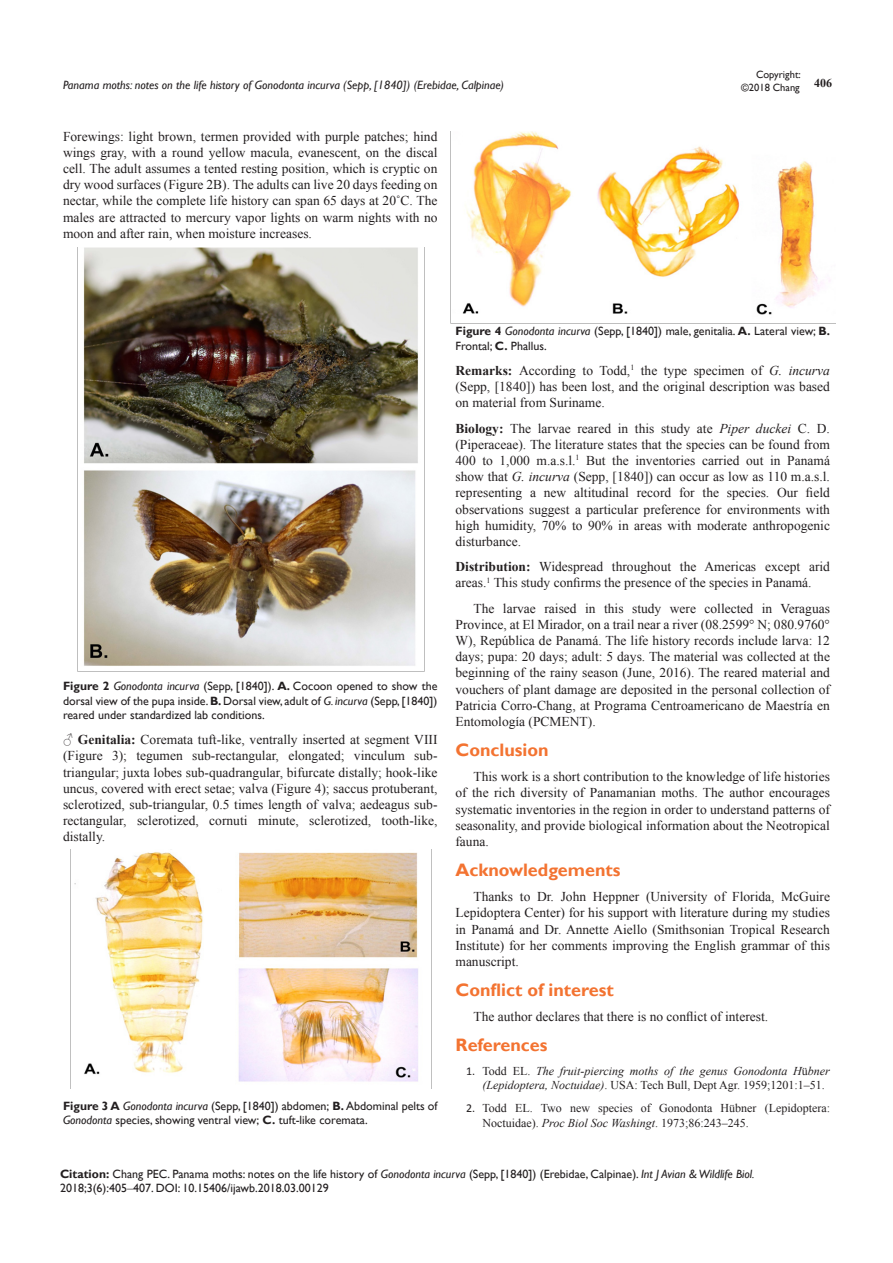
<style>
.page{position:relative;width:893px;height:1263px;background:#fff}
.page>*{position:absolute;margin:0;border:0;box-sizing:border-box;transform-origin:0 0}
.t1{font:700 18px "Gill Sans";color:#f37331}
.t2{font:13.5px/16.2px "Times New Roman";color:#231f20;text-align:justify}
.Citation{font:12px/14.4px "Gill Sans";color:#231f20}
.t3{font:italic 12px/14.4px "Times New Roman";color:#231f20}
.t4{font:12px/14.4px "Times New Roman";color:#231f20}
.t5{font:italic 12px "Gill Sans";color:#231f20}
.t6{font:700 12px "Times New Roman";color:#231f20}
.t7{font:10.5px/12.6px "Gill Sans";color:#231f20;text-align:right}
.s1{font-weight:700}
.s2{font-style:italic}
.s3{font-family:"Calibri";font-style:normal}
.s4{font-style:normal}
.s5{font-family:"Calibri"}
.s6{font-family:"Times New Roman"}
</style>
<div class="page">
<img style="left:77px;top:248px;width:341px;height:423px">
<img style="left:70px;top:850px;width:348px;height:239px">
<img style="left:450px;top:132px;width:380px;height:191px">
<p class="t7" style="left:741px;top:69px;width:61px">Copyright: ©2018 Chang</p>
<p class="t5" style="left:63px;top:78px;width:443px">Panama moths: notes on the life history of Gonodonta incurva (Sepp, [1840]) (Erebidae, Calpinae)</p>
<p class="t6" style="left:814px;top:75px;width:19px">406</p>
<p class="t2" style="left:63px;top:128px;width:376px">Forewings: light brown, termen provided with purple patches; hind wings gray, with a round yellow macula, evanescent, on the discal cell. The adult assumes a tented resting position, which is cryptic on dry wood surfaces (Figure 2B). The adults can live 20 days feeding on nectar, while the complete life history can span 65 days at 20˚C. The males are attracted to mercury vapor lights on warm nights with no moon and after rain, when moisture increases.</p>
<p class="Citation" style="left:63px;top:679px;width:376px;text-align:justify"><span class="s1">Figure 2</span> <span class="s2">Gonodonta incurva</span> (Sepp, [1840]). <span class="s1">A.</span> Cocoon opened to show the dorsal view of the pupa inside. <span class="s1">B.</span> Dorsal view, adult of <span class="s2">G. incurva</span> (Sepp, [1840]) reared under standardized lab conditions.</p>
<p class="t2" style="left:63px;top:731px;width:376px"><span class="s1">♂ Genitalia:</span> Coremata tuft-like, ventrally inserted at segment VIII (Figure 3); tegumen sub-rectangular, elongated; vinculum sub&shy;triangular; juxta lobes sub-quadrangular, bifurcate distally; hook-like uncus, covered with erect setae; valva (Figure 4); saccus protuberant, sclerotized, sub-triangular, 0.5 times length of valva; aedeagus sub&shy;rectangular, sclerotized, cornuti minute, sclerotized, tooth-like, distally.</p>
<p class="Citation" style="left:63px;top:1099px;width:376px"><span class="s1">Figure 3 A</span> <span class="s2">Gonodonta incurva</span> (Sepp, [1840]) abdomen; <span class="s1">B.</span> Abdominal pelts of<br><span class="s2">Gonodonta</span> species, showing ventral view; <span class="s1">C.</span> tuft-like coremata.</p>
<p class="Citation" style="left:455px;top:324px;width:376px"><span class="s1">Figure 4</span> <span class="s2">Gonodonta incurva</span> (Sepp, [1840]) male, genitalia. <span class="s1">A.</span> Lateral view; <span class="s1">B.<br></span>Frontal; <span class="s1">C.</span> Phallus.</p>
<p class="t2" style="left:455px;top:362px;width:376px"><span class="s1">Remarks:</span> According to Todd,<sup>1</sup> the type specimen of <span class="s2">G. incurva </span>(Sepp, [1840]) has been lost, and the original description was based on material from Suriname.</p>
<p class="t2" style="left:455px;top:420px;width:376px"><span class="s1">Biology:</span> The larvae reared in this study ate <span class="s2">Piper duckei</span> C. D. (Piperaceae). The literature states that the species can be found from 400 to 1,000 m.a.s.l.<sup>1</sup> But the inventories carried out in Panamá show that <span class="s2">G. incurva</span> (Sepp, [1840]) can occur as low as 110 m.a.s.l. representing a new altitudinal record for the species. Our field observations suggest a particular preference for environments with high humidity, 70% to 90% in areas with moderate anthropogenic disturbance.</p>
<p class="t2" style="left:455px;top:558px;width:376px"><span class="s1">Distribution:</span> Widespread throughout the Americas except arid areas.<sup>1</sup> This study confirms the presence of the species in Panamá.</p>
<p class="t2" style="left:455px;top:600px;width:376px;text-indent:18px">The larvae raised in this study were collected in Veraguas Province, at El Mirador, on a trail near a river (08.2599° N; 080.9760° W), República de Panamá. The life history records include larva: 12 days; pupa: 20 days; adult: 5 days. The material was collected at the beginning of the rainy season (June, 2016). The reared material and vouchers of plant damage are deposited in the personal collection of Patricia Corro-Chang, at Programa Centroamericano de Maestría en Entomología (PCMENT).</p>
<p class="t1" style="left:455px;top:739px;width:95px">Conclusion</p>
<p class="t2" style="left:455px;top:768px;width:376px;text-indent:18px">This work is a short contribution to the knowledge of life histories of the rich diversity of Panamanian moths. The author encourages systematic inventories in the region in order to understand patterns of seasonality, and provide biological information about the Neotropical fauna.</p>
<p class="t1" style="left:455px;top:859px;width:166px">Acknowledgements</p>
<p class="t2" style="left:455px;top:888px;width:376px;text-indent:18px">Thanks to Dr. John Heppner (University of Florida, McGuire Lepidoptera Center) for his support with literature during my studies in Panamá and Dr. Annette Aiello (Smithsonian Tropical Research Institute) for her comments improving the English grammar of this manuscript.</p>
<p class="t1" style="left:455px;top:979px;width:160px">Conflict of interest</p>
<p class="t2" style="left:473px;top:1008px;width:296px">The author declares that there is no conflict of interest.</p>
<p class="t1" style="left:455px;top:1034px;width:94px">References</p>
<p class="t3" style="left:482px;top:1063px;width:349px;text-indent:-16px"><span class="s3">1.</span> <span class="s4">Todd EL.</span> The fruit-piercing moths of the genus Gonodonta H<span class="s4">ü</span>bner (Lepidoptera, Noctuidae)<span class="s4">. USA: Tech Bull, Dept Agr. 1959;1201:1–51.</span></p>
<p class="t4" style="left:482px;top:1101px;width:349px;text-indent:-16px"><span class="s5">2.</span> Todd EL. Two new species of Gonodonta Hübner (Lepidoptera:<br>Noctuidae). <span class="s2">Proc Biol Soc Washingt</span>. 1973;86:243–245.</p>
<p class="Citation" style="left:60px;top:1167px;width:696px"><span class="s1">Citation:</span> Chang PEC. Panama moths: notes on the life history of <span class="s2">Gonodonta incurva</span> (Sepp, [1840]) (Erebidae, Calpinae). <span class="s2">Int J Avian &amp; Wildlife Biol.<br></span>2018;3(6):405<span class="s6">‒</span>407. DOI: 10.15406/ijawb.2018.03.00129</p>
</div>
